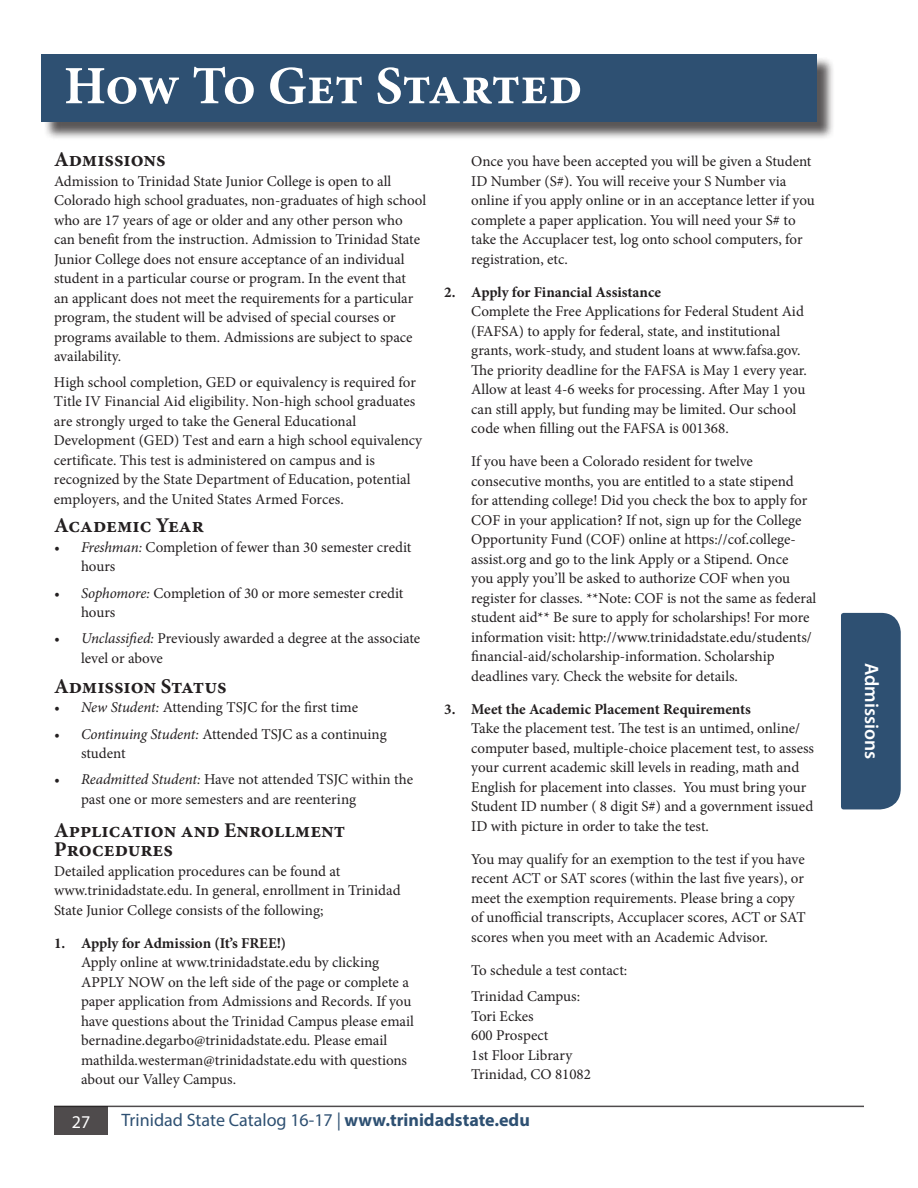
<style>
.page{position:relative;width:918px;height:1188px;background:#fff}
.page>*{position:absolute;margin:0;border:0;box-sizing:border-box;transform-origin:0 0}
.t1{font:700 54px "Minion Pro";letter-spacing:-.015em;color:#fff}
.t2{font:700 21px/19.5px "Minion Pro";color:#231f20}
.t3{font:600 19.5px "Myriad Pro";color:#fff}
.t4{font:18px "Myriad Pro";color:#2e5072}
.t5{font:18px "Myriad Pro";color:#fff}
.t6{font:15px/19.5px "Minion Pro";color:#231f20}
.t7{font:700 15px "Minion Pro";letter-spacing:-.005em;color:#231f20}
.s1{font-style:italic}
.s2{font-weight:700}
</style>
<div class="page">
<hr style="left:54px;top:1106px;width:810px;height:1px;background:#231f20">
<div style="left:54px;top:1106px;width:54px;height:28px;background:#4f4b4c"></div>
<div style="left:43px;top:56px;width:792px;height:84px;background:#231f20;opacity:.75"></div>
<div style="left:41px;top:54px;width:775px;height:68px;background:#2e5072"></div>
<div style="left:841px;top:613px;width:60px;height:196px;background:#2e5072"></div>
<h2 class="t1" style="left:64px;top:48px;width:520px">How To Get Started</h2>
<h3 class="t2" style="left:54px;top:150px;width:113px">Admissions</h3>
<p class="t6" style="left:54px;top:171px;width:374px">Admission to Trinidad State Junior College is open to all Colorado high school graduates, non-graduates of high school who are 17 years of age or older and any other person who can benefit from the instruction. Admission to Trinidad State Junior College does not ensure acceptance of an individual student in a particular course or program. In the event that<br>an applicant does not meet the requirements for a particular program, the student will be advised of special courses or programs available to them. Admissions are subject to space availability.</p>
<p class="t6" style="left:54px;top:372px;width:370px">High school completion, GED or equivalency is required for Title IV Financial Aid eligibility. Non-high school graduates are strongly urged to take the General Educational Development (GED) Test and earn a high school equivalency certificate. This test is administered on campus and is recognized by the State Department of Education, potential employers, and the United States Armed Forces.</p>
<h3 class="t2" style="left:54px;top:516px;width:152px">Academic Year</h3>
<p class="t6" style="left:81px;top:537px;width:332px;text-indent:-27px"><span class="s1">• Freshman:</span> Completion of fewer than 30 semester credit hours</p>
<p class="t6" style="left:81px;top:583px;width:324px;text-indent:-27px"><span class="s1">• Sophomore:</span> Completion of 30 or more semester credit hours</p>
<p class="t6" style="left:81px;top:629px;width:341px;text-indent:-27px"><span class="s1">• Unclassified:</span> Previously awarded a degree at the associate level or above</p>
<h3 class="t2" style="left:54px;top:676px;width:174px">Admission Status</h3>
<p class="t6" style="left:54px;top:698px;width:306px"><span class="s1">• New Student:</span> Attending TSJC for the first time</p>
<p class="t6" style="left:81px;top:724px;width:307px;text-indent:-27px"><span class="s1">• Continuing Student:</span> Attended TSJC as a continuing student</p>
<p class="t6" style="left:81px;top:770px;width:334px;text-indent:-27px"><span class="s1">• Readmitted Student:</span> Have not attended TSJC within the past one or more semesters and are reentering</p>
<h3 class="t2" style="left:54px;top:820px;width:293px">Application and Enrollment<br>Procedures</h3>
<p class="t6" style="left:54px;top:861px;width:348px">Detailed application procedures can be found at www.trinidadstate.edu. In general, enrollment in Trinidad<br>State Junior College consists of the following;</p>
<p class="t7" style="left:54px;top:932px;width:234px">1. Apply for Admission (It’s FREE!)</p>
<p class="t6" style="left:81px;top:953px;width:334px">Apply online at www.trinidadstate.edu by clicking APPLY NOW on the left side of the page or complete a paper application from Admissions and Records. If you have questions about the Trinidad Campus please email bernadine.degarbo@trinidadstate.edu. Please email mathilda.westerman@trinidadstate.edu with questions about our Valley Campus.</p>
<p class="t6" style="left:471px;top:152px;width:345px">Once you have been accepted you will be given a Student ID Number (S#). You will receive your S Number via online if you apply online or in an acceptance letter if you complete a paper application. You will need your S# to take the Accuplacer test, log onto school computers, for registration, etc.</p>
<p class="t6" style="left:471px;top:282px;width:337px;text-indent:-27px"><span class="s2">2. Apply for Financial Assistance<br></span>Complete the Free Applications for Federal Student Aid (FAFSA) to apply for federal, state, and institutional grants, work-study, and student loans at www.fafsa.gov.<br>The priority deadline for the FAFSA is May 1 every year.<br>Allow at least 4-6 weeks for processing. After May 1 you can still apply, but funding may be limited. Our school code when filling out the FAFSA is 001368.</p>
<p class="t6" style="left:471px;top:452px;width:347px">If you have been a Colorado resident for twelve consecutive months, you are entitled to a state stipend<br>for attending college! Did you check the box to apply for COF in your application? If not, sign up for the College Opportunity Fund (COF) online at https://cof.college&shy;assist.org and go to the link Apply or a Stipend. Once<br>you apply you’ll be asked to authorize COF when you register for classes. **Note: COF is not the same as federal student aid** Be sure to apply for scholarships! For more information visit: http://www.trinidadstate.edu/students/ financial-aid/scholarship-information. Scholarship deadlines vary. Check the website for details.</p>
<p class="t6" style="left:471px;top:699px;width:344px;text-indent:-27px"><span class="s2">3. Meet the Academic Placement Requirements<br></span>Take the placement test. The test is an untimed, online/ computer based, multiple-choice placement test, to assess your current academic skill levels in reading, math and English for placement into classes. You must bring your Student ID number ( 8 digit S#) and a government issued ID with picture in order to take the test.</p>
<p class="t6" style="left:471px;top:849px;width:336px">You may qualify for an exemption to the test if you have recent ACT or SAT scores (within the last five years), or meet the exemption requirements. Please bring a copy of unofficial transcripts, Accuplacer scores, ACT or SAT scores when you meet with an Academic Advisor.</p>
<p class="t6" style="left:471px;top:960px;width:158px">To schedule a test contact:</p>
<p class="t6" style="left:471px;top:987px;width:121px">Trinidad Campus:<br>Tori Eckes<br>600 Prospect<br>1st Floor Library<br>Trinidad, CO 81082</p>
<p class="t5" style="left:72px;top:1110px;width:20px">27</p>
<p class="t4" style="left:122px;top:1109px;width:410px">Trinidad State Catalog 16-17 | <span class="s2">www.trinidadstate.edu</span></p>
<p class="t3" style="left:884px;top:663px;width:98px;rotate:90deg">Admissions</p>
</div>
